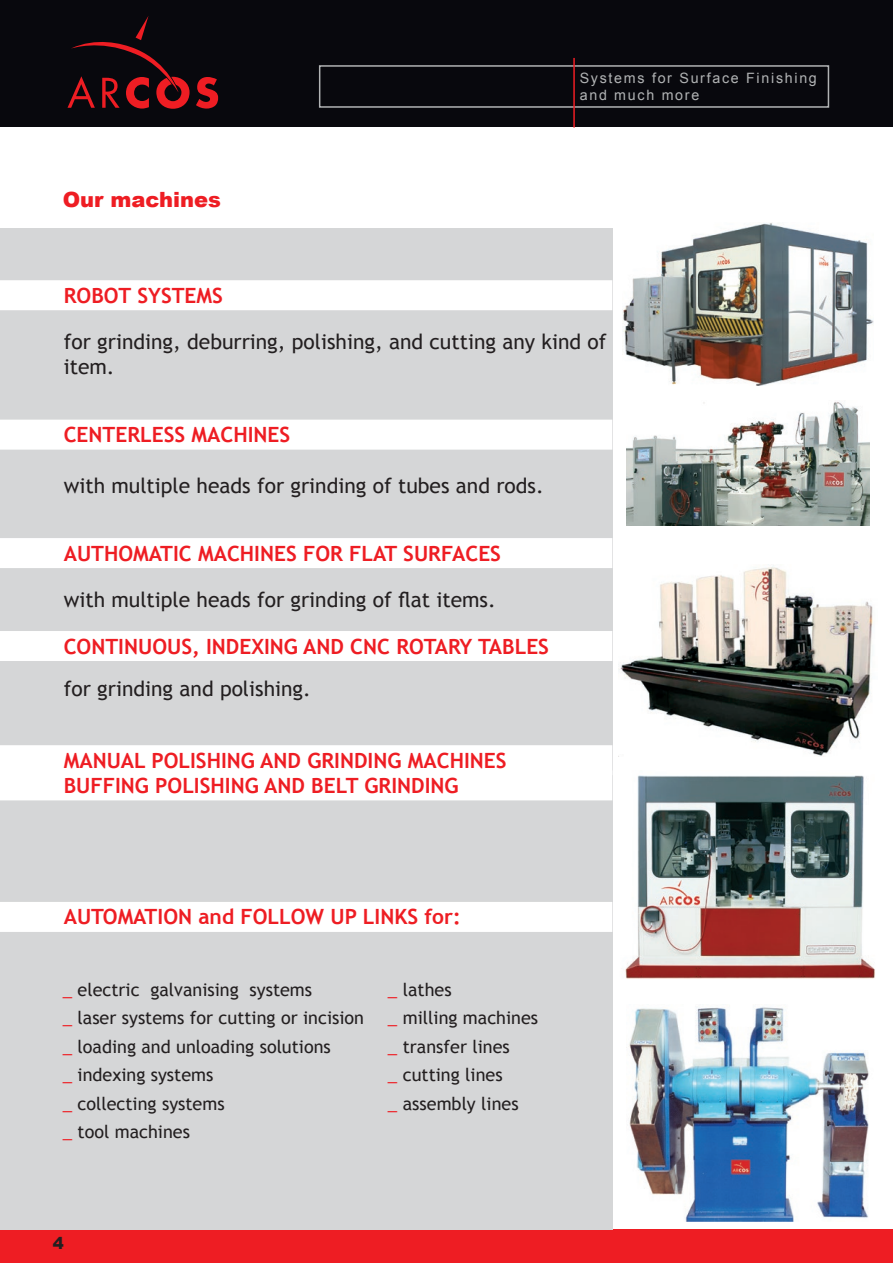
<style>
.page{position:relative;width:893px;height:1263px;background:#fff}
.page>*{position:absolute;margin:0;border:0;box-sizing:border-box;transform-origin:0 0}
.PI_txt_in_riga_Bianc{font:700 21px "Trebuchet MS";color:#ee1d23}
.t1{font:21px/25.2px "Trebuchet MS";color:#231f20}
.t2{font:900 21px "Arial";color:#ee1d23}
.t3{font:18px "Trebuchet MS";color:#231f20}
.t4{font:900 16.5px "Arial";color:#231f20}
.t5{font:14.25px/17.1px "Arial";letter-spacing:.12em;color:#b1b3b4}
.s1{color:#ee1d23}
</style>
<div class="page">
<div style="left:0;top:0;width:893px;height:127px;background:#08080d"></div>
<div style="left:0;top:1230px;width:893px;height:33px;background:#ee1d23"></div>
<div style="left:319px;top:65px;width:510px;height:43px;border:2px solid #b1b3b4"></div>
<hr style="left:573px;top:58px;width:2px;height:70px;background:#ee1d23">
<svg style="left:68px;top:16px;width:150px;height:93px"></svg>
<img style="left:623px;top:223px;width:250px;height:162px">
<img style="left:626px;top:402px;width:243px;height:123px">
<img style="left:618px;top:565px;width:255px;height:192px">
<img style="left:612px;top:770px;width:263px;height:211px">
<img style="left:626px;top:1006px;width:243px;height:216px">
<div style="left:0;top:228px;width:612px;height:1002px;background:#d5d6d7"></div>
<div style="left:0;top:280px;width:612px;height:30px;background:#fff"></div>
<div style="left:0;top:420px;width:612px;height:30px;background:#fff"></div>
<div style="left:0;top:538px;width:612px;height:30px;background:#fff"></div>
<div style="left:0;top:631px;width:612px;height:30px;background:#fff"></div>
<div style="left:0;top:745px;width:612px;height:30px;background:#fff"></div>
<div style="left:0;top:770px;width:612px;height:30px;background:#fff"></div>
<div style="left:0;top:902px;width:612px;height:30px;background:#fff"></div>
<p class="t2" style="left:63px;top:185px;width:160px">Our machines</p>
<p class="t5" style="left:580px;top:70px;width:239px">Systems for Surface Finishing and much more</p>
<p class="PI_txt_in_riga_Bianc" style="left:64px;top:282px;width:161px">ROBOT SYSTEMS</p>
<p class="t1" style="left:64px;top:329px;width:544px">for grinding, deburring, polishing, and cutting any kind of item.</p>
<p class="PI_txt_in_riga_Bianc" style="left:64px;top:422px;width:228px">CENTERLESS MACHINES</p>
<p class="t1" style="left:64px;top:473px;width:481px">with multiple heads for grinding of tubes and rods.</p>
<p class="PI_txt_in_riga_Bianc" style="left:64px;top:540px;width:439px">AUTHOMATIC MACHINES FOR FLAT SURFACES</p>
<p class="t1" style="left:64px;top:587px;width:433px">with multiple heads for grinding of flat items.</p>
<p class="PI_txt_in_riga_Bianc" style="left:64px;top:633px;width:487px">CONTINUOUS, INDEXING AND CNC ROTARY TABLES</p>
<p class="t1" style="left:64px;top:676px;width:249px">for grinding and polishing.</p>
<p class="PI_txt_in_riga_Bianc" style="left:64px;top:747px;width:444px">MANUAL POLISHING AND GRINDING MACHINES</p>
<p class="PI_txt_in_riga_Bianc" style="left:64px;top:772px;width:396px">BUFFING POLISHING AND BELT GRINDING</p>
<p class="PI_txt_in_riga_Bianc" style="left:64px;top:904px;width:398px">AUTOMATION and FOLLOW UP LINKS for:</p>
<p class="t3" style="left:63px;top:979px;width:251px"><span class="s1">_</span> electric galvanising systems</p>
<p class="t3" style="left:63px;top:1007px;width:303px"><span class="s1">_</span> laser systems for cutting or incision</p>
<p class="t3" style="left:63px;top:1036px;width:270px"><span class="s1">_</span> loading and unloading solutions</p>
<p class="t3" style="left:63px;top:1064px;width:152px"><span class="s1">_</span> indexing systems</p>
<p class="t3" style="left:63px;top:1093px;width:163px"><span class="s1">_</span> collecting systems</p>
<p class="t3" style="left:63px;top:1121px;width:129px"><span class="s1">_</span> tool machines</p>
<p class="t3" style="left:388px;top:979px;width:65px"><span class="s1">_</span> lathes</p>
<p class="t3" style="left:388px;top:1007px;width:152px"><span class="s1">_</span> milling machines</p>
<p class="t3" style="left:388px;top:1036px;width:123px"><span class="s1">_</span> transfer lines</p>
<p class="t3" style="left:388px;top:1064px;width:116px"><span class="s1">_</span> cutting lines</p>
<p class="t3" style="left:388px;top:1093px;width:132px"><span class="s1">_</span> assembly lines</p>
<p class="t4" style="left:53px;top:1231px;width:13px">4</p>
</div>
